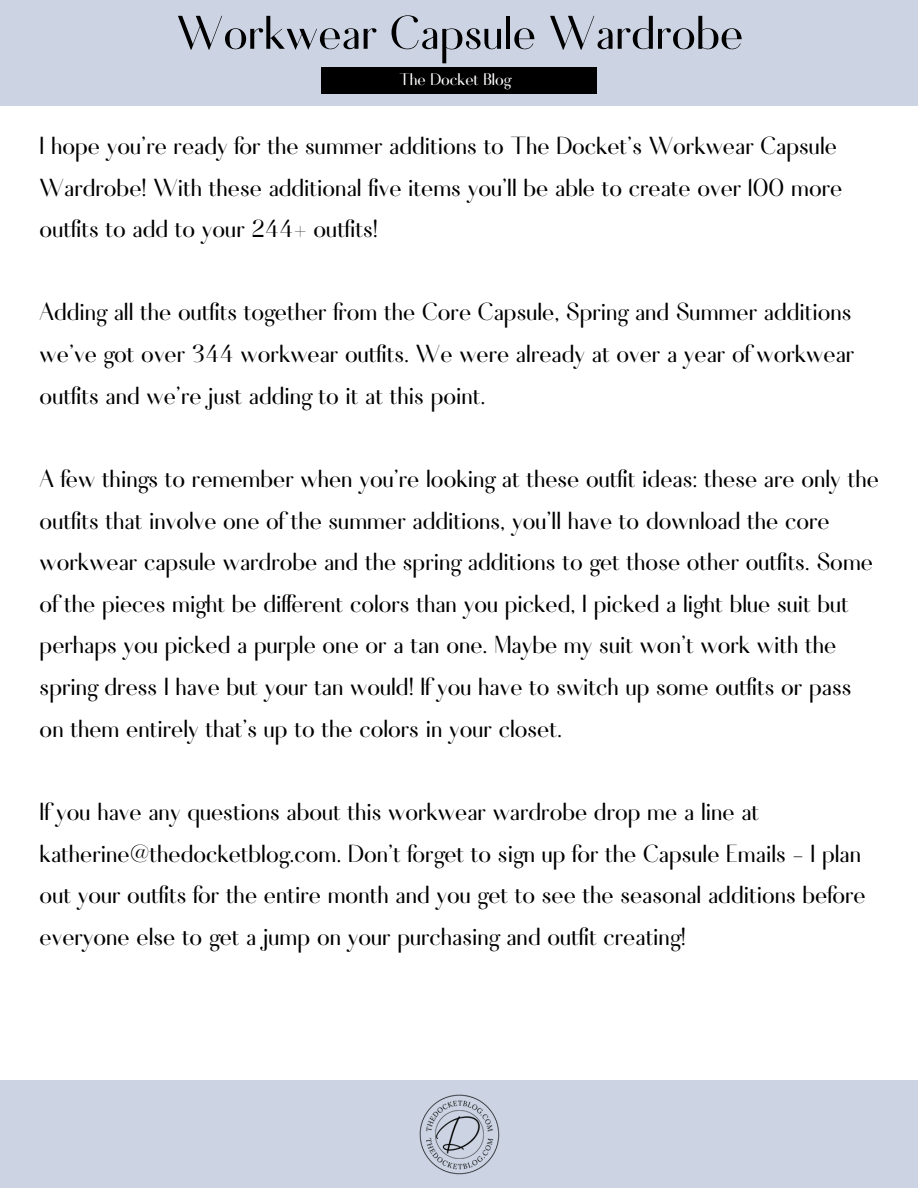
<style>
.page{position:relative;width:918px;height:1188px;background:#fff}
.page>*{position:absolute;margin:0;border:0;box-sizing:border-box;transform-origin:0 0}
.t1{font:63px "Fiona";color:#000}
.t2{font:33px/41.7px "Fiona";color:#000}
.t3{font:22.5px "Fiona";color:#fff}
</style>
<div class="page">
<div style="left:0;top:0;width:918px;height:105px;background:#ccd4e3"></div>
<div style="left:0;top:1081px;width:918px;height:107px;background:#ccd4e3"></div>
<img style="left:419px;top:1094px;width:81px;height:81px">
<div style="left:321px;top:67px;width:276px;height:27px;background:#000"></div>
<p class="t1" style="left:177px;top:-2px;width:568px">Workwear Capsule Wardrobe</p>
<p class="t3" style="left:399px;top:67px;width:113px">The Docket Blog</p>
<p class="t2" style="left:40px;top:123px;width:804px">I hope you're ready for the summer additions to The Docket's Workwear Capsule<br>Wardrobe! With these additional five items you'll be able to create over 100 more outfits to add to your 244+ outfits!</p>
<p class="t2" style="left:40px;top:290px;width:816px;text-align:justify">Adding all the outfits together from the Core Capsule, Spring and Summer additions we've got over 344 workwear outfits. We were already at over a year of workwear outfits and we're just adding to it at this point.</p>
<p class="t2" style="left:40px;top:456px;width:841px">A few things to remember when you're looking at these outfit ideas: these are only the outfits that involve one of the summer additions, you'll have to download the core workwear capsule wardrobe and the spring additions to get those other outfits. Some of the pieces might be diferent colors than you picked, I picked a light blue suit but perhaps you picked a purple one or a tan one. Maybe my suit won't work with the spring dress I have but your tan would! If you have to switch up some outfits or pass on them entirely that's up to the colors in your closet.</p>
<p class="t2" style="left:40px;top:789px;width:828px">If you have any questions about this workwear wardrobe drop me a line at katherine@thedocketblog.com. Don't forget to sign up for the Capsule Emails - I plan out your outfits for the entire month and you get to see the seasonal additions before everyone else to get a jump on your purchasing and outfit creating!</p>
</div>
